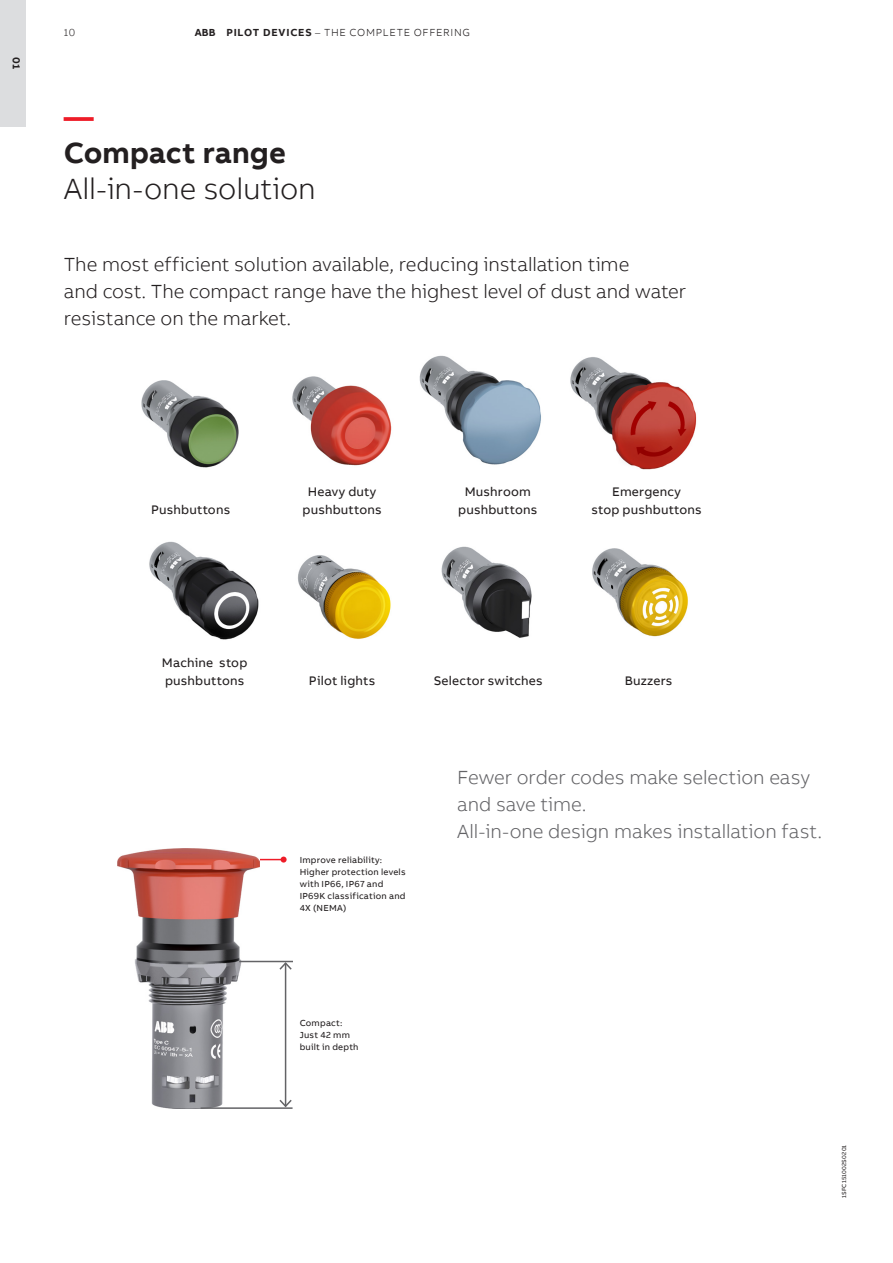
<style>
.page{position:relative;width:893px;height:1263px;background:#fff}
.page>*{position:absolute;margin:0;border:0;box-sizing:border-box;transform-origin:0 0}
.Subheadline_M_20pt_2{font:300 30px "AB Bvoice";letter-spacing:-.005em;color:#231f20}
.Headline_M_20pt_24pt{font:700 30px "AB Bvoice";color:#231f20}
.Headline_M_20pt_24pt-2{font:700 30px "AB Bvoice";color:#ee1c28}
.Lead_13pt_18pt{font:300 19.5px/27px "AB Bvoice";letter-spacing:-.005em;color:#231f20}
.Quote_13pt_18pt{font:300 19.5px/27px "AB Bvoice";letter-spacing:-.005em;color:#636366}
.Copytext_8_5pt_12pt{font:12.75px/18px "AB Bvoice";letter-spacing:.015em;color:#231f20;text-align:center}
.t1{font:300 10.5px "AB Bvoice";letter-spacing:.07em;color:#231f20}
.t2{font:700 10.5px "AB Bvoice";color:#231f20}
.Caption_6pt_8pt{font:9px/12px "AB Bvoice";letter-spacing:.025em;color:#231f20}
.t3{font:6px "AB Bvoice";letter-spacing:.035em;color:#231f20}
.s1{font-weight:700}
</style>
<div class="page">
<hr style="left:248px;top:859px;width:36px;height:1px;background:#ee1c28">
<svg style="left:281px;top:856px;width:6px;height:6px"></svg>
<img style="left:118px;top:849px;width:142px;height:259px">
<hr style="left:285px;top:963px;width:1px;height:143px;background:#636366">
<svg style="left:278px;top:962px;width:15px;height:9px"></svg>
<svg style="left:279px;top:1098px;width:13px;height:9px"></svg>
<hr style="left:201px;top:1107px;width:92px;height:2px;background:#636366">
<img style="left:592px;top:548px;width:96px;height:89px">
<img style="left:570px;top:357px;width:127px;height:113px">
<img style="left:149px;top:541px;width:110px;height:99px">
<img style="left:141px;top:380px;width:98px;height:88px">
<img style="left:298px;top:555px;width:93px;height:84px">
<img style="left:292px;top:376px;width:100px;height:90px">
<img style="left:442px;top:546px;width:90px;height:92px">
<img style="left:419px;top:355px;width:122px;height:110px">
<hr style="left:239px;top:961px;width:54px;height:1px;background:#636366">
<div style="left:0;top:0;width:26px;height:126px;background:#dcdddf"></div>
<p class="t2" style="left:23px;top:57px;width:14px;rotate:90deg">01</p>
<p class="t1" style="left:64px;top:26px;width:13px">10</p>
<p class="t1" style="left:195px;top:26px;width:277px"><span class="s1">ABB PILOT DEVICES</span> – THE COMPLETE OFFERING</p>
<p class="Headline_M_20pt_24pt-2" style="left:64px;top:98px;width:31px">—</p>
<p class="Headline_M_20pt_24pt" style="left:64px;top:134px;width:224px">Compact range</p>
<p class="Subheadline_M_20pt_2" style="left:64px;top:171px;width:254px">All-in-one solution</p>
<p class="Lead_13pt_18pt" style="left:64px;top:251px;width:624px">The most efficient solution available, reducing installation time<br>and cost. The compact range have the highest level of dust and water resistance on the market.</p>
<p class="Copytext_8_5pt_12pt" style="left:151px;top:501px;width:80px">Pushbuttons</p>
<p class="Copytext_8_5pt_12pt" style="left:302px;top:483px;width:81px">Heavy duty pushbuttons</p>
<p class="Copytext_8_5pt_12pt" style="left:458px;top:483px;width:81px">Mushroom pushbuttons</p>
<p class="Copytext_8_5pt_12pt" style="left:612px;top:483px;width:70px">Emergency</p>
<p class="Copytext_8_5pt_12pt" style="left:591px;top:501px;width:112px">stop pushbuttons</p>
<p class="Copytext_8_5pt_12pt" style="left:162px;top:654px;width:87px">Machine stop</p>
<p class="Copytext_8_5pt_12pt" style="left:165px;top:672px;width:81px">pushbuttons</p>
<p class="Copytext_8_5pt_12pt" style="left:309px;top:672px;width:68px">Pilot lights</p>
<p class="Copytext_8_5pt_12pt" style="left:434px;top:672px;width:110px">Selector switches</p>
<p class="Copytext_8_5pt_12pt" style="left:625px;top:672px;width:49px">Buzzers</p>
<p class="Caption_6pt_8pt" style="left:300px;top:853px;width:108px">Improve reliability:<br>Higher protection levels with IP66, IP67 and<br>IP69K classification and<br>4X (NEMA)</p>
<p class="Quote_13pt_18pt" style="left:457px;top:764px;width:354px">Fewer order codes make selection easy and save time.</p>
<p class="Quote_13pt_18pt" style="left:457px;top:818px;width:367px">All-in-one design makes installation fast.</p>
<p class="Caption_6pt_8pt" style="left:300px;top:1017px;width:44px">Compact:</p>
<p class="Caption_6pt_8pt" style="left:300px;top:1029px;width:60px">Just 42 mm built in depth</p>
<p class="t3" style="left:841px;top:1198px;width:55px;rotate:-90deg">1SFC151002S0201</p>
</div>
